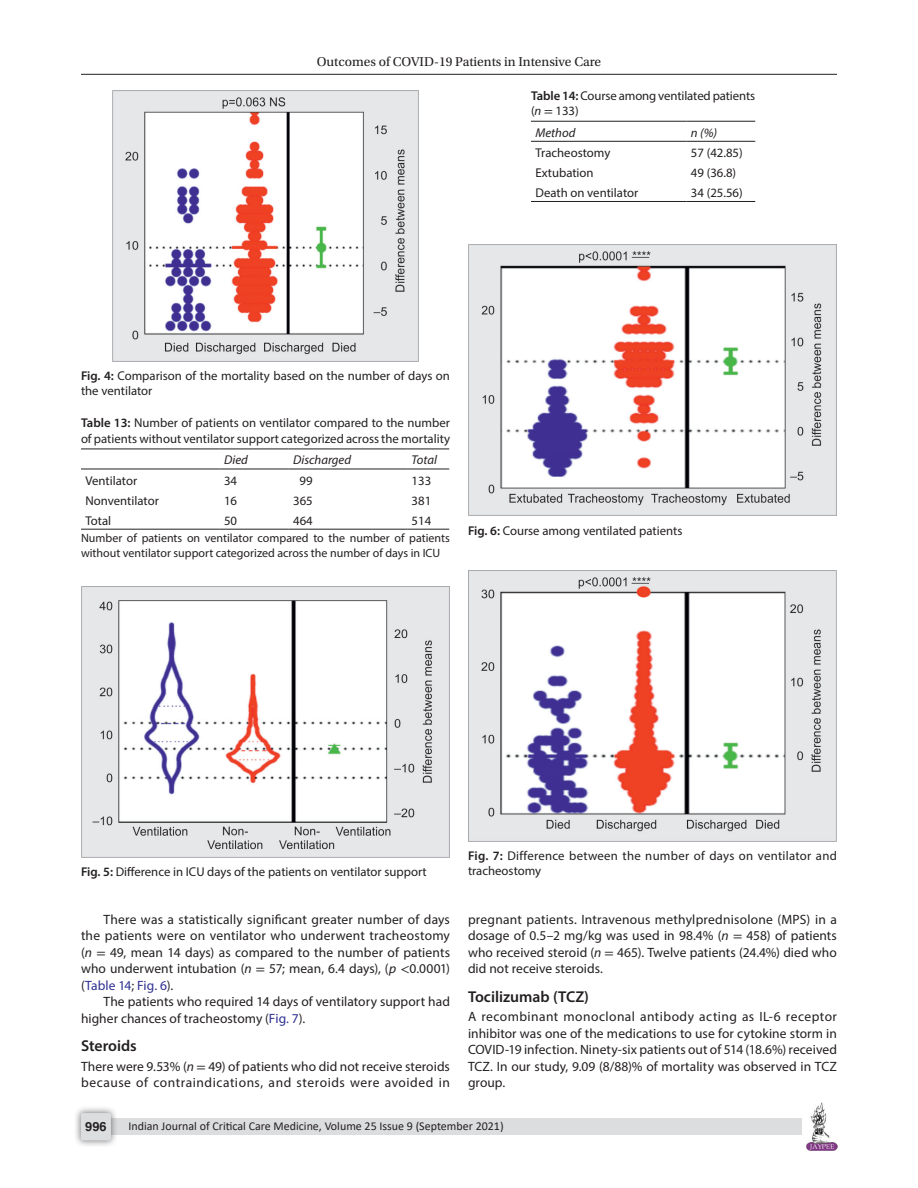
<style>
.page{position:relative;width:918px;height:1188px;background:#fff}
.page>*{position:absolute;margin:0;border:0;box-sizing:border-box;transform-origin:0 0}
.Head-2{font:600 15.75px "Myriad Pro";color:#231f20}
.Para-NoIndent{font:13.5px/16.5px "Myriad Pro";letter-spacing:.005em;color:#231f20;text-align:justify}
.Para-Indent{font:13.5px/16.5px "Myriad Pro";letter-spacing:.005em;color:#231f20;text-align:justify}
.Para-NoIndent-2{font:13.5px/16.5px "Myriad Pro";letter-spacing:.03em;color:#231f20}
.t1{font:13.5px "Utopia Std";color:#231f20}
.TableCaption{font:12.75px/15.3px "Myriad Pro";color:#231f20}
.FigCaption{font:12.75px/15.3px "Myriad Pro";color:#231f20}
.TableBody{font:12.75px "Myriad Pro";color:#231f20}
.FigCaption-2{font:12.75px/15.3px "Myriad Pro";letter-spacing:.02em;color:#231f20}
.TableHeader{font:italic 12.75px "Myriad Pro";color:#231f20}
.t2{font:700 12.75px "Helvetica LT Std";color:#231f20}
.TableFootNote{font:12px/14.4px "Myriad Pro";color:#231f20}
.t3{font:12px "Calibri";color:#231f20}
.s1{font-weight:600}
.s2{font-style:italic}
.s3{font-family:"STIX General"}
.s4{color:#2e3092}
</style>
<div class="page">
<hr style="left:81px;top:74px;width:756px;height:1px;background:#231f20">
<img style="left:807px;top:1103px;width:30px;height:48px">
<div style="left:96px;top:1119px;width:706px;height:16px;background:#dcdddf"></div>
<div style="left:73px;top:1106px;width:45px;height:41px;background:#231f20;opacity:.61"></div>
<div style="left:81px;top:1113px;width:30px;height:27px;background:#dcdddf;border-radius:2px"></div>
<img style="left:112px;top:90px;width:307px;height:271px">
<img style="left:81px;top:587px;width:368px;height:271px">
<hr style="left:81px;top:529px;width:139px;height:1px;background:#231f20">
<hr style="left:220px;top:529px;width:69px;height:1px;background:#231f20">
<hr style="left:289px;top:529px;width:118px;height:1px;background:#231f20">
<hr style="left:407px;top:529px;width:42px;height:1px;background:#231f20">
<hr style="left:81px;top:449px;width:139px;height:1px;background:#231f20">
<hr style="left:220px;top:449px;width:69px;height:1px;background:#231f20">
<hr style="left:289px;top:449px;width:118px;height:1px;background:#231f20">
<hr style="left:407px;top:449px;width:42px;height:1px;background:#231f20">
<hr style="left:81px;top:469px;width:139px;height:1px;background:#231f20">
<hr style="left:220px;top:469px;width:69px;height:1px;background:#231f20">
<hr style="left:289px;top:469px;width:118px;height:1px;background:#231f20">
<hr style="left:407px;top:469px;width:42px;height:1px;background:#231f20">
<hr style="left:531px;top:201px;width:155px;height:1px;background:#231f20">
<hr style="left:686px;top:201px;width:69px;height:1px;background:#231f20">
<hr style="left:531px;top:121px;width:155px;height:1px;background:#231f20">
<hr style="left:686px;top:121px;width:69px;height:1px;background:#231f20">
<hr style="left:531px;top:141px;width:155px;height:1px;background:#231f20">
<hr style="left:686px;top:141px;width:69px;height:1px;background:#231f20">
<img style="left:468px;top:245px;width:368px;height:271px">
<img style="left:468px;top:570px;width:368px;height:271px">
<p class="t1" style="left:317px;top:55px;width:286px">Outcomes of COVID-19 Patients in Intensive Care</p>
<p class="TableCaption" style="left:531px;top:87px;width:226px"><span class="s1">Table 14:</span> Course among ventilated patients (<span class="s2">n</span> <span class="s3">=</span> 133)</p>
<p class="TableHeader" style="left:536px;top:125px;width:41px">Method</p>
<p class="TableHeader" style="left:691px;top:125px;width:28px">n (%)</p>
<p class="TableBody" style="left:536px;top:145px;width:76px">Tracheostomy</p>
<p class="TableBody" style="left:691px;top:145px;width:53px">57 (42.85)</p>
<p class="TableBody" style="left:536px;top:165px;width:60px">Extubation</p>
<p class="TableBody" style="left:691px;top:165px;width:47px">49 (36.8)</p>
<p class="TableBody" style="left:536px;top:185px;width:104px">Death on ventilator</p>
<p class="TableBody" style="left:691px;top:185px;width:53px">34 (25.56)</p>
<p class="FigCaption" style="left:81px;top:368px;width:371px"><span class="s1">Fig. 4:</span> Comparison of the mortality based on the number of days on the ventilator</p>
<p class="TableCaption" style="left:81px;top:415px;width:371px"><span class="s1">Table 13:</span> Number of patients on ventilator compared to the number of patients without ventilator support categorized across the mortality</p>
<p class="TableHeader" style="left:224px;top:452px;width:25px">Died</p>
<p class="TableHeader" style="left:293px;top:452px;width:59px">Discharged</p>
<p class="TableHeader" style="left:412px;top:452px;width:27px">Total</p>
<p class="TableBody" style="left:86px;top:472px;width:53px">Ventilator</p>
<p class="TableBody" style="left:224px;top:472px;width:15px">34</p>
<p class="TableBody" style="left:300px;top:472px;width:15px">99</p>
<p class="TableBody" style="left:412px;top:472px;width:21px">133</p>
<p class="TableBody" style="left:86px;top:492px;width:75px">Nonventilator</p>
<p class="TableBody" style="left:224px;top:492px;width:15px">16</p>
<p class="TableBody" style="left:293px;top:492px;width:21px">365</p>
<p class="TableBody" style="left:412px;top:492px;width:21px">381</p>
<p class="TableBody" style="left:86px;top:513px;width:27px">Total</p>
<p class="TableBody" style="left:224px;top:513px;width:15px">50</p>
<p class="TableBody" style="left:293px;top:513px;width:21px">464</p>
<p class="TableBody" style="left:412px;top:513px;width:21px">514</p>
<p class="TableFootNote" style="left:81px;top:531px;width:370px">Number of patients on ventilator compared to the number of patients without ventilator support categorized across the number of days in ICU</p>
<p class="FigCaption" style="left:468px;top:522px;width:216px"><span class="s1">Fig. 6:</span> Course among ventilated patients</p>
<p class="FigCaption" style="left:81px;top:864px;width:347px"><span class="s1">Fig. 5:</span> Difference in ICU days of the patients on ventilator support</p>
<p class="Para-Indent" style="left:81px;top:911px;width:371px;text-indent:22px">There was a statistically significant greater number of days the patients were on ventilator who underwent tracheostomy (<span class="s2">n</span> <span class="s3">=</span> 49, mean 14 days) as compared to the number of patients who underwent intubation (<span class="s2">n</span> <span class="s3">=</span> 57; mean, 6.4 days), (<span class="s2">p</span> <span class="s3">&lt;</span>0.0001) (<span class="s4">Table 14</span>; <span class="s4">Fig. 6</span>).</p>
<p class="Para-Indent" style="left:81px;top:994px;width:370px;text-indent:22px">The patients who required 14 days of ventilatory support had higher chances of tracheostomy (<span class="s4">Fig. 7</span>).</p>
<p class="Head-2" style="left:81px;top:1036px;width:57px">Steroids</p>
<p class="Para-NoIndent-2" style="left:81px;top:1058px;width:370px">There were 9.53% (<span class="s2">n</span> <span class="s3">=</span> 49) of patients who did not receive steroids because of contraindications, and steroids were avoided in</p>
<p class="FigCaption-2" style="left:468px;top:848px;width:370px"><span class="s1">Fig. 7:</span> Difference between the number of days on ventilator and tracheostomy</p>
<p class="Para-NoIndent" style="left:468px;top:911px;width:371px">pregnant patients. Intravenous methylprednisolone (MPS) in a dosage of 0.5–2 mg/kg was used in 98.4% (<span class="s2">n</span> <span class="s3">=</span> 458) of patients who received steroid (<span class="s2">n</span> <span class="s3">=</span> 465). Twelve patients (24.4%) died who did not receive steroids.</p>
<p class="Head-2" style="left:468px;top:987px;width:123px">Tocilizumab (TCZ)</p>
<p class="Para-NoIndent" style="left:468px;top:1009px;width:371px">A recombinant monoclonal antibody acting as IL-6 receptor inhibitor was one of the medications to use for cytokine storm in COVID-19 infection. Ninety-six patients out of 514 (18.6%) received TCZ. In our study, 9.09 (8/88)% of mortality was observed in TCZ group.</p>
<p class="t2" style="left:85px;top:1119px;width:23px">996</p>
<p class="t3" style="left:128px;top:1117px;width:377px">Indian Journal of Critical Care Medicine, Volume 25 Issue 9 (September 2021)</p>
</div>
